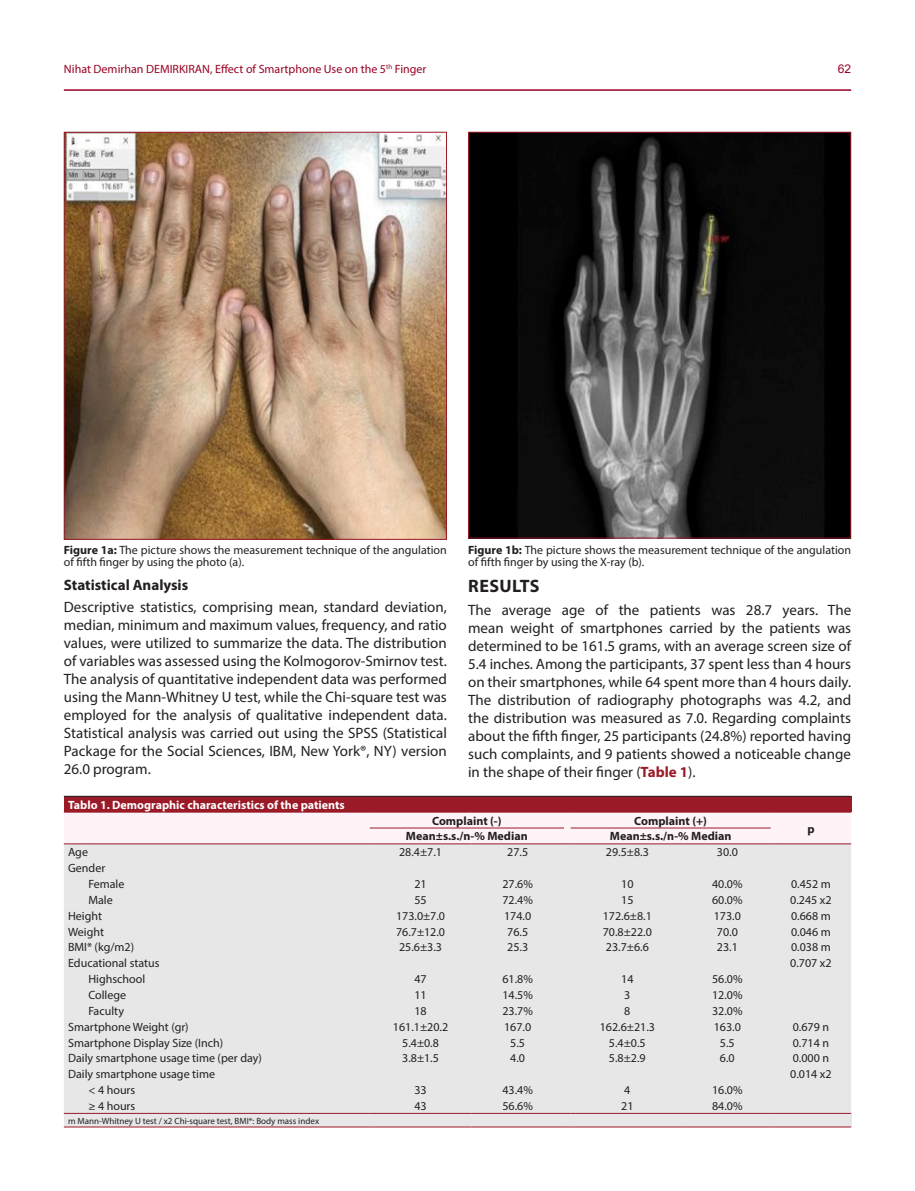
<style>
.page{position:relative;width:915px;height:1191px;background:#fff}
.page>*{position:absolute;margin:0;border:0;box-sizing:border-box;transform-origin:0 0}
.Metin_Başlıkları{font:700 18px "Myriad Pro";letter-spacing:.02em;color:#231f20}
.Ana_Metin{font:15px/18px "Myriad Pro";color:#231f20;text-align:justify}
.Ara_başlıklar{font:700 15px "Myriad Pro";color:#231f20}
.TABLO{font:12px/12px "Myriad Pro";color:#231f20}
.TABLO-2{font:700 12px "Myriad Pro";color:#231f20}
.t1{font:12px "Myriad Pro";color:#990323}
.Tablo_B{font:700 12px "Myriad Pro";color:#fff}
.t2{font:12px "Arial";color:#990323}
.Tablo_alt{font:9px "Myriad Pro";color:#231f20}
.s1{font-weight:700}
.s2{font-weight:700;color:#9a1a27}
</style>
<div class="page">
<hr style="left:64px;top:89px;width:786px;height:2px;background:#990323">
<div style="left:64px;top:796px;width:786px;height:16px;background:#9a1a27"></div>
<div style="left:64px;top:844px;width:786px;height:269px;background:#e7e7e8"></div>
<div style="left:64px;top:1113px;width:786px;height:14px;background:#e7e7e8"></div>
<svg style="left:64px;top:796px;width:20px;height:1px"></svg>
<hr style="left:84px;top:796px;width:285px;height:1px;background:#231f20">
<hr style="left:369px;top:796px;width:102px;height:1px;background:#231f20">
<hr style="left:471px;top:796px;width:92px;height:1px;background:#231f20">
<hr style="left:570px;top:796px;width:113px;height:1px;background:#231f20">
<hr style="left:683px;top:796px;width:87px;height:1px;background:#231f20">
<hr style="left:770px;top:796px;width:80px;height:1px;background:#231f20">
<svg style="left:64px;top:1113px;width:20px;height:1px"></svg>
<hr style="left:84px;top:1113px;width:285px;height:1px;background:#9a1a27">
<hr style="left:369px;top:1113px;width:102px;height:1px;background:#9a1a27">
<hr style="left:471px;top:1113px;width:92px;height:1px;background:#9a1a27">
<hr style="left:570px;top:1113px;width:113px;height:1px;background:#9a1a27">
<hr style="left:683px;top:1113px;width:87px;height:1px;background:#9a1a27">
<hr style="left:770px;top:1113px;width:80px;height:1px;background:#9a1a27">
<svg style="left:64px;top:1126px;width:20px;height:1px"></svg>
<hr style="left:84px;top:1126px;width:285px;height:1px;background:#9a1a27">
<hr style="left:369px;top:1126px;width:102px;height:1px;background:#9a1a27">
<hr style="left:471px;top:1126px;width:92px;height:1px;background:#9a1a27">
<hr style="left:570px;top:1126px;width:113px;height:1px;background:#9a1a27">
<hr style="left:683px;top:1126px;width:87px;height:1px;background:#9a1a27">
<hr style="left:770px;top:1126px;width:80px;height:1px;background:#9a1a27">
<svg style="left:64px;top:812px;width:786px;height:32px"></svg>
<img style="left:66px;top:134px;width:378px;height:404px">
<div style="left:64px;top:132px;width:382px;height:408px;border:1px solid #9a1a27"></div>
<img style="left:470px;top:134px;width:378px;height:402px">
<div style="left:468px;top:132px;width:382px;height:406px;border:1px solid #9a1a27"></div>
<p class="t1" style="left:64px;top:61px;width:364px">Nihat Demirhan DEMIRKIRAN, Effect of Smartphone Use on the 5<sup>th</sup> Finger</p>
<p class="t2" style="left:837px;top:60px;width:15px">62</p>
<p class="TABLO" style="left:64px;top:544px;width:384px"><span class="s1">Figure 1a:</span> The picture shows the measurement technique of the angulation of fifth finger by using the photo (a).</p>
<p class="TABLO" style="left:468px;top:544px;width:384px"><span class="s1">Figure 1b:</span> The picture shows the measurement technique of the angulation of fifth finger by using the X-ray (b).</p>
<p class="Ara_başlıklar" style="left:64px;top:575px;width:126px">Statistical Analysis</p>
<p class="Ana_Metin" style="left:64px;top:598px;width:384px">Descriptive statistics, comprising mean, standard deviation, median, minimum and maximum values, frequency, and ratio values, were utilized to summarize the data. The distribution of variables was assessed using the Kolmogorov-Smirnov test.<br>The analysis of quantitative independent data was performed using the Mann-Whitney U test, while the Chi-square test was employed for the analysis of qualitative independent data.<br>Statistical analysis was carried out using the SPSS (Statistical Package for the Social Sciences, IBM, New York®, NY) version 26.0 program.</p>
<p class="Tablo_B" style="left:68px;top:797px;width:278px">Tablo 1. Demographic characteristics of the patients</p>
<p class="Metin_Başlıkları" style="left:468px;top:574px;width:73px">RESULTS</p>
<p class="Ana_Metin" style="left:468px;top:600px;width:384px">The average age of the patients was 28.7 years. The mean weight of smartphones carried by the patients was determined to be 161.5 grams, with an average screen size of 5.4 inches. Among the participants, 37 spent less than 4 hours on their smartphones, while 64 spent more than 4 hours daily.<br>The distribution of radiography photographs was 4.2, and the distribution was measured as 7.0. Regarding complaints about the fifth finger, 25 participants (24.8%) reported having such complaints, and 9 patients showed a noticeable change in the shape of their finger (<span class="s2">Table 1</span>).</p>
<p class="TABLO-2" style="left:432px;top:812px;width:71px">Complaint (-)</p>
<p class="TABLO-2" style="left:634px;top:812px;width:74px">Complaint (+)</p>
<p class="TABLO-2" style="left:406px;top:828px;width:123px">Mean±s.s./n-% Median</p>
<p class="TABLO-2" style="left:609px;top:828px;width:123px">Mean±s.s./n-% Median</p>
<p class="TABLO-2" style="left:807px;top:820px;width:9px">p</p>
<p class="TABLO" style="left:68px;top:846px;width:21px">Age</p>
<p class="TABLO" style="left:399px;top:846px;width:44px">28.4±7.1</p>
<p class="TABLO" style="left:507px;top:846px;width:22px">27.5</p>
<p class="TABLO" style="left:605px;top:846px;width:44px">29.5±8.3</p>
<p class="TABLO" style="left:716px;top:846px;width:22px">30.0</p>
<p class="TABLO" style="left:68px;top:862px;width:39px">Gender</p>
<p class="TABLO" style="left:88px;top:877px;width:38px">Female</p>
<p class="TABLO" style="left:414px;top:877px;width:14px">21</p>
<p class="TABLO" style="left:502px;top:877px;width:32px">27.6%</p>
<p class="TABLO" style="left:621px;top:877px;width:14px">10</p>
<p class="TABLO" style="left:712px;top:877px;width:32px">40.0%</p>
<p class="TABLO" style="left:790px;top:877px;width:41px">0.452 m</p>
<p class="TABLO" style="left:88px;top:893px;width:26px">Male</p>
<p class="TABLO" style="left:414px;top:893px;width:14px">55</p>
<p class="TABLO" style="left:502px;top:893px;width:32px">72.4%</p>
<p class="TABLO" style="left:621px;top:893px;width:14px">15</p>
<p class="TABLO" style="left:712px;top:893px;width:32px">60.0%</p>
<p class="TABLO" style="left:790px;top:893px;width:43px">0.245 x2</p>
<p class="TABLO" style="left:68px;top:909px;width:35px">Height</p>
<p class="TABLO" style="left:396px;top:909px;width:51px">173.0±7.0</p>
<p class="TABLO" style="left:504px;top:909px;width:29px">174.0</p>
<p class="TABLO" style="left:602px;top:909px;width:51px">172.6±8.1</p>
<p class="TABLO" style="left:713px;top:909px;width:29px">173.0</p>
<p class="TABLO" style="left:790px;top:909px;width:41px">0.668 m</p>
<p class="TABLO" style="left:68px;top:925px;width:37px">Weight</p>
<p class="TABLO" style="left:396px;top:925px;width:51px">76.7±12.0</p>
<p class="TABLO" style="left:507px;top:925px;width:22px">76.5</p>
<p class="TABLO" style="left:602px;top:925px;width:51px">70.8±22.0</p>
<p class="TABLO" style="left:716px;top:925px;width:22px">70.0</p>
<p class="TABLO" style="left:790px;top:925px;width:41px">0.046 m</p>
<p class="TABLO" style="left:68px;top:941px;width:67px">BMI* (kg/m2)</p>
<p class="TABLO" style="left:399px;top:941px;width:44px">25.6±3.3</p>
<p class="TABLO" style="left:507px;top:941px;width:22px">25.3</p>
<p class="TABLO" style="left:605px;top:941px;width:44px">23.7±6.6</p>
<p class="TABLO" style="left:716px;top:941px;width:22px">23.1</p>
<p class="TABLO" style="left:790px;top:941px;width:41px">0.038 m</p>
<p class="TABLO" style="left:68px;top:957px;width:93px">Educational status</p>
<p class="TABLO" style="left:790px;top:957px;width:43px">0.707 x2</p>
<p class="TABLO" style="left:88px;top:973px;width:58px">Highschool</p>
<p class="TABLO" style="left:414px;top:973px;width:14px">47</p>
<p class="TABLO" style="left:502px;top:973px;width:32px">61.8%</p>
<p class="TABLO" style="left:621px;top:973px;width:14px">14</p>
<p class="TABLO" style="left:712px;top:973px;width:32px">56.0%</p>
<p class="TABLO" style="left:88px;top:988px;width:39px">College</p>
<p class="TABLO" style="left:414px;top:988px;width:14px">11</p>
<p class="TABLO" style="left:502px;top:988px;width:32px">14.5%</p>
<p class="TABLO" style="left:624px;top:988px;width:8px">3</p>
<p class="TABLO" style="left:712px;top:988px;width:32px">12.0%</p>
<p class="TABLO" style="left:88px;top:1004px;width:37px">Faculty</p>
<p class="TABLO" style="left:414px;top:1004px;width:14px">18</p>
<p class="TABLO" style="left:502px;top:1004px;width:32px">23.7%</p>
<p class="TABLO" style="left:624px;top:1004px;width:8px">8</p>
<p class="TABLO" style="left:712px;top:1004px;width:32px">32.0%</p>
<p class="TABLO" style="left:68px;top:1020px;width:122px">Smartphone Weight (gr)</p>
<p class="TABLO" style="left:393px;top:1020px;width:57px">161.1±20.2</p>
<p class="TABLO" style="left:504px;top:1020px;width:29px">167.0</p>
<p class="TABLO" style="left:599px;top:1020px;width:57px">162.6±21.3</p>
<p class="TABLO" style="left:713px;top:1020px;width:29px">163.0</p>
<p class="TABLO" style="left:792px;top:1020px;width:38px">0.679 n</p>
<p class="TABLO" style="left:68px;top:1036px;width:157px">Smartphone Display Size (Inch)</p>
<p class="TABLO" style="left:402px;top:1036px;width:38px">5.4±0.8</p>
<p class="TABLO" style="left:510px;top:1036px;width:16px">5.5</p>
<p class="TABLO" style="left:608px;top:1036px;width:38px">5.4±0.5</p>
<p class="TABLO" style="left:719px;top:1036px;width:16px">5.5</p>
<p class="TABLO" style="left:792px;top:1036px;width:38px">0.714 n</p>
<p class="TABLO" style="left:68px;top:1052px;width:195px">Daily smartphone usage time (per day)</p>
<p class="TABLO" style="left:402px;top:1052px;width:38px">3.8±1.5</p>
<p class="TABLO" style="left:510px;top:1052px;width:16px">4.0</p>
<p class="TABLO" style="left:608px;top:1052px;width:38px">5.8±2.9</p>
<p class="TABLO" style="left:719px;top:1052px;width:16px">6.0</p>
<p class="TABLO" style="left:792px;top:1052px;width:38px">0.000 n</p>
<p class="TABLO" style="left:68px;top:1068px;width:148px">Daily smartphone usage time</p>
<p class="TABLO" style="left:790px;top:1068px;width:43px">0.014 x2</p>
<p class="TABLO" style="left:88px;top:1083px;width:48px">&lt; 4 hours</p>
<p class="TABLO" style="left:414px;top:1083px;width:14px">33</p>
<p class="TABLO" style="left:502px;top:1083px;width:32px">43.4%</p>
<p class="TABLO" style="left:624px;top:1083px;width:8px">4</p>
<p class="TABLO" style="left:712px;top:1083px;width:32px">16.0%</p>
<p class="TABLO" style="left:88px;top:1099px;width:48px">≥ 4 hours</p>
<p class="TABLO" style="left:414px;top:1099px;width:14px">43</p>
<p class="TABLO" style="left:502px;top:1099px;width:32px">56.6%</p>
<p class="TABLO" style="left:621px;top:1099px;width:14px">21</p>
<p class="TABLO" style="left:712px;top:1099px;width:32px">84.0%</p>
<p class="Tablo_alt" style="left:68px;top:1115px;width:252px">m Mann-Whitney U test / x2 Chi-square test, BMI*: Body mass index</p>
</div>
